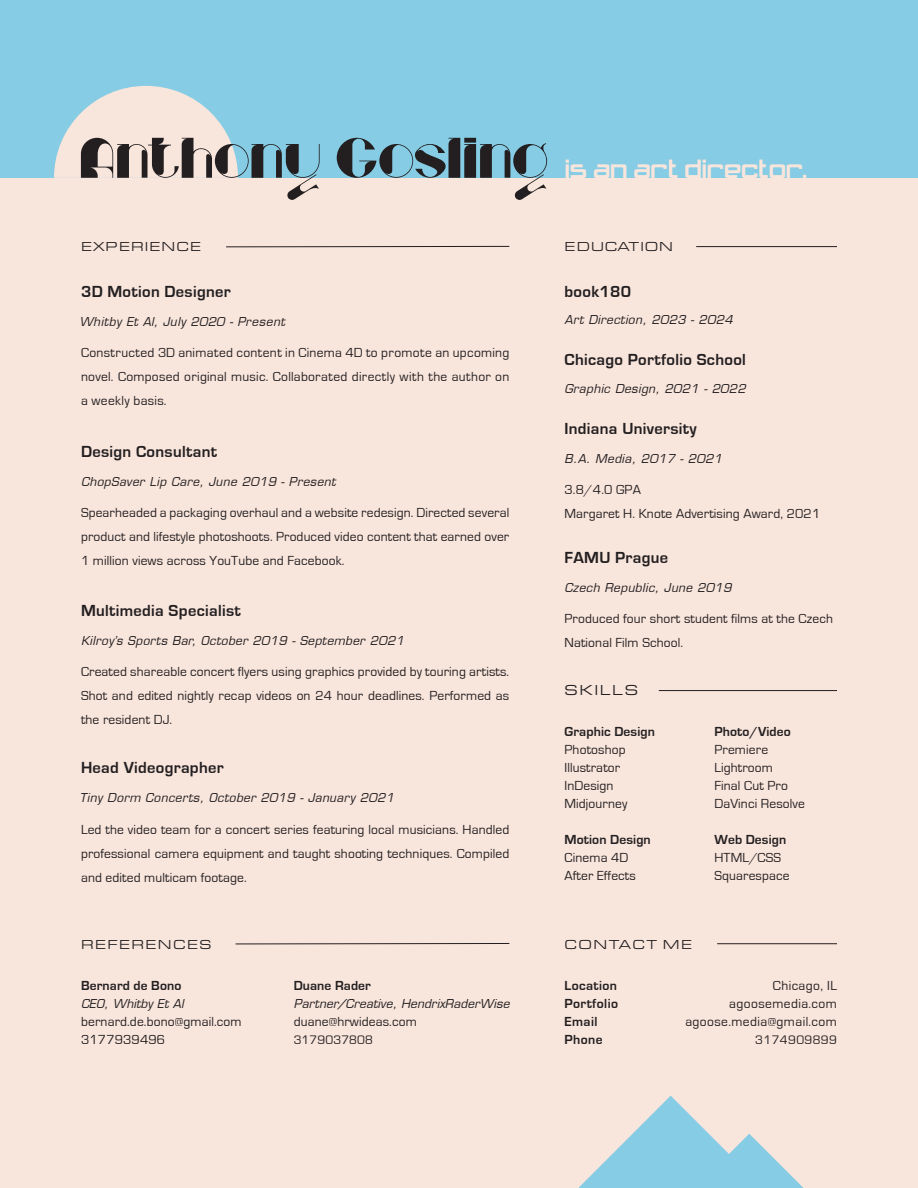
<style>
.page{position:relative;width:918px;height:1188px;background:#fff}
.page>*{position:absolute;margin:0;border:0;box-sizing:border-box;transform-origin:0 0}
.t1{font:57px "Mahally";color:#231f20}
.t2{font:21.75px "Calcula";letter-spacing:-.04em;color:#f8e5dc}
.t3{font:700 16.5px "Eurostile";letter-spacing:.02em;color:#231f20}
.t4{font:15px "Eurostile Ext";letter-spacing:.1em;color:#231f20}
.t5{font:13.5px/24px "Eurostile";letter-spacing:.01em;color:#231f20;text-align:justify}
.t6{font:700 13.5px "Eurostile";letter-spacing:.01em;color:#231f20}
.t7{font:13.5px "Eurostile";letter-spacing:.03em;color:#231f20}
.t8{font:13.5px "Eurostile Ext";letter-spacing:.095em;color:#231f20}
.t9{font:700 13.5px "Eurostile";letter-spacing:.03em;color:#231f20}
.t10{font:13.5px "Eurostile Ext";letter-spacing:.06em;color:#231f20}
.t11{font:12.75px "Eurostile";letter-spacing:.02em;color:#231f20}
.t12{font:italic 12px "Eurostile";letter-spacing:.03em;color:#231f20}
.t13{font:italic 12px "Eurostile";letter-spacing:.01em;color:#231f20}
</style>
<div class="page">
<div style="left:0;top:178px;width:918px;height:1010px;background:#f8e5dc"></div>
<div style="left:0;top:0;width:918px;height:178px;background:#85cce4"></div>
<svg style="left:54px;top:86px;width:184px;height:92px"></svg>
<hr style="left:696px;top:246px;width:141px;height:1px;background:#231f20">
<hr style="left:659px;top:690px;width:178px;height:1px;background:#231f20">
<svg style="left:226px;top:246px;width:284px;height:2px"></svg>
<svg style="left:235px;top:943px;width:275px;height:2px"></svg>
<hr style="left:717px;top:943px;width:120px;height:1px;background:#231f20">
<svg style="left:579px;top:1096px;width:225px;height:92px"></svg>
<p class="t1" style="left:80px;top:138px;width:471px">Anthony Gosling</p>
<p class="t8" style="left:81px;top:237px;width:122px">EXPERIENCE</p>
<p class="t3" style="left:81px;top:283px;width:151px">3D Motion Designer</p>
<p class="t12" style="left:80px;top:314px;width:207px">Whitby Et Al, July 2020 - Present</p>
<p class="t5" style="left:81px;top:341px;width:430px">Constructed 3D animated content in Cinema 4D to promote an upcoming novel. Composed original music. Collaborated directly with the author on a weekly basis.</p>
<p class="t3" style="left:81px;top:442px;width:138px">Design Consultant</p>
<p class="t12" style="left:81px;top:474px;width:256px">ChopSaver Lip Care, June 2019 - Present</p>
<p class="t5" style="left:81px;top:500px;width:430px">Spearheaded a packaging overhaul and a website redesign. Directed several product and lifestyle photoshoots. Produced video content that earned over 1 million views across YouTube and Facebook.</p>
<p class="t3" style="left:81px;top:602px;width:161px">Multimedia Specialist</p>
<p class="t12" style="left:81px;top:634px;width:324px">Kilroy’s Sports Bar, October 2019 - September 2021</p>
<p class="t5" style="left:81px;top:660px;width:430px">Created shareable concert flyers using graphics provided by touring artists.<br>Shot and edited nightly recap videos on 24 hour deadlines. Performed as the resident DJ.</p>
<p class="t3" style="left:81px;top:759px;width:144px">Head Videographer</p>
<p class="t12" style="left:80px;top:791px;width:316px">Tiny Dorm Concerts, October 2019 - January 2021</p>
<p class="t5" style="left:81px;top:817px;width:430px">Led the video team for a concert series featuring local musicians. Handled professional camera equipment and taught shooting techniques. Compiled and edited multicam footage.</p>
<p class="t2" style="left:566px;top:160px;width:245px">is an art director.</p>
<p class="t10" style="left:565px;top:237px;width:110px">EDUCATION</p>
<p class="t3" style="left:565px;top:283px;width:68px">book180</p>
<p class="t12" style="left:565px;top:313px;width:170px">Art Direction, 2023 - 2024</p>
<p class="t3" style="left:565px;top:351px;width:183px">Chicago Portfolio School</p>
<p class="t12" style="left:565px;top:381px;width:183px">Graphic Design, 2021 - 2022</p>
<p class="t3" style="left:565px;top:420px;width:134px">Indiana University</p>
<p class="t12" style="left:565px;top:452px;width:159px">B.A. Media, 2017 - 2021</p>
<p class="t5" style="left:565px;top:478px;width:78px">3.8/4.0 GPA</p>
<p class="t5" style="left:565px;top:502px;width:257px">Margaret H. Knote Advertising Award, 2021</p>
<p class="t3" style="left:565px;top:549px;width:105px">FAMU Prague</p>
<p class="t12" style="left:565px;top:581px;width:168px">Czech Republic, June 2019</p>
<p class="t5" style="left:565px;top:607px;width:270px">Produced four short student films at the Czech<br>National Film School.</p>
<p class="t4" style="left:565px;top:680px;width:75px">SKILLS</p>
<p class="t6" style="left:565px;top:725px;width:92px">Graphic Design</p>
<p class="t5" style="left:565px;top:738px;width:63px">Photoshop</p>
<p class="t5" style="left:565px;top:756px;width:57px">Illustrator</p>
<p class="t5" style="left:565px;top:774px;width:51px">InDesign</p>
<p class="t5" style="left:565px;top:792px;width:64px">Midjourney</p>
<p class="t6" style="left:565px;top:833px;width:88px">Motion Design</p>
<p class="t5" style="left:565px;top:849px;width:73px;line-height:18px">Cinema 4D<br>After Effects</p>
<p class="t6" style="left:714px;top:725px;width:78px">Photo/Video</p>
<p class="t5" style="left:714px;top:738px;width:55px">Premiere</p>
<p class="t5" style="left:714px;top:756px;width:60px">Lightroom</p>
<p class="t5" style="left:714px;top:774px;width:75px">Final Cut Pro</p>
<p class="t5" style="left:714px;top:792px;width:92px">DaVinci Resolve</p>
<p class="t6" style="left:714px;top:833px;width:73px">Web Design</p>
<p class="t5" style="left:714px;top:846px;width:68px">HTML/CSS</p>
<p class="t5" style="left:714px;top:864px;width:77px">Squarespace</p>
<p class="t8" style="left:81px;top:934px;width:132px">REFERENCES</p>
<p class="t6" style="left:81px;top:979px;width:102px">Bernard de Bono</p>
<p class="t13" style="left:81px;top:997px;width:104px">CEO, Whitby Et Al</p>
<p class="t5" style="left:81px;top:1010px;width:162px">bernard.de.bono@gmail.com</p>
<p class="t5" style="left:81px;top:1028px;width:86px">3177939496</p>
<p class="t6" style="left:294px;top:979px;width:79px">Duane Rader</p>
<p class="t13" style="left:294px;top:997px;width:217px">Partner/Creative, HendrixRaderWise</p>
<p class="t5" style="left:294px;top:1010px;width:125px">duane@hrwideas.com</p>
<p class="t11" style="left:294px;top:1033px;width:81px">3179037808</p>
<p class="t8" style="left:565px;top:934px;width:129px">CONTACT ME</p>
<p class="t9" style="left:565px;top:979px;width:54px">Location</p>
<p class="t9" style="left:565px;top:997px;width:55px">Portfolio</p>
<p class="t6" style="left:565px;top:1015px;width:34px">Email</p>
<p class="t6" style="left:565px;top:1033px;width:40px">Phone</p>
<p class="t7" style="left:773px;top:979px;width:66px">Chicago, IL</p>
<p class="t7" style="left:729px;top:997px;width:109px">agoosemedia.com</p>
<p class="t7" style="left:685px;top:1015px;width:153px">agoose.media@gmail.com</p>
<p class="t11" style="left:755px;top:1033px;width:83px">3174909899</p>
</div>
